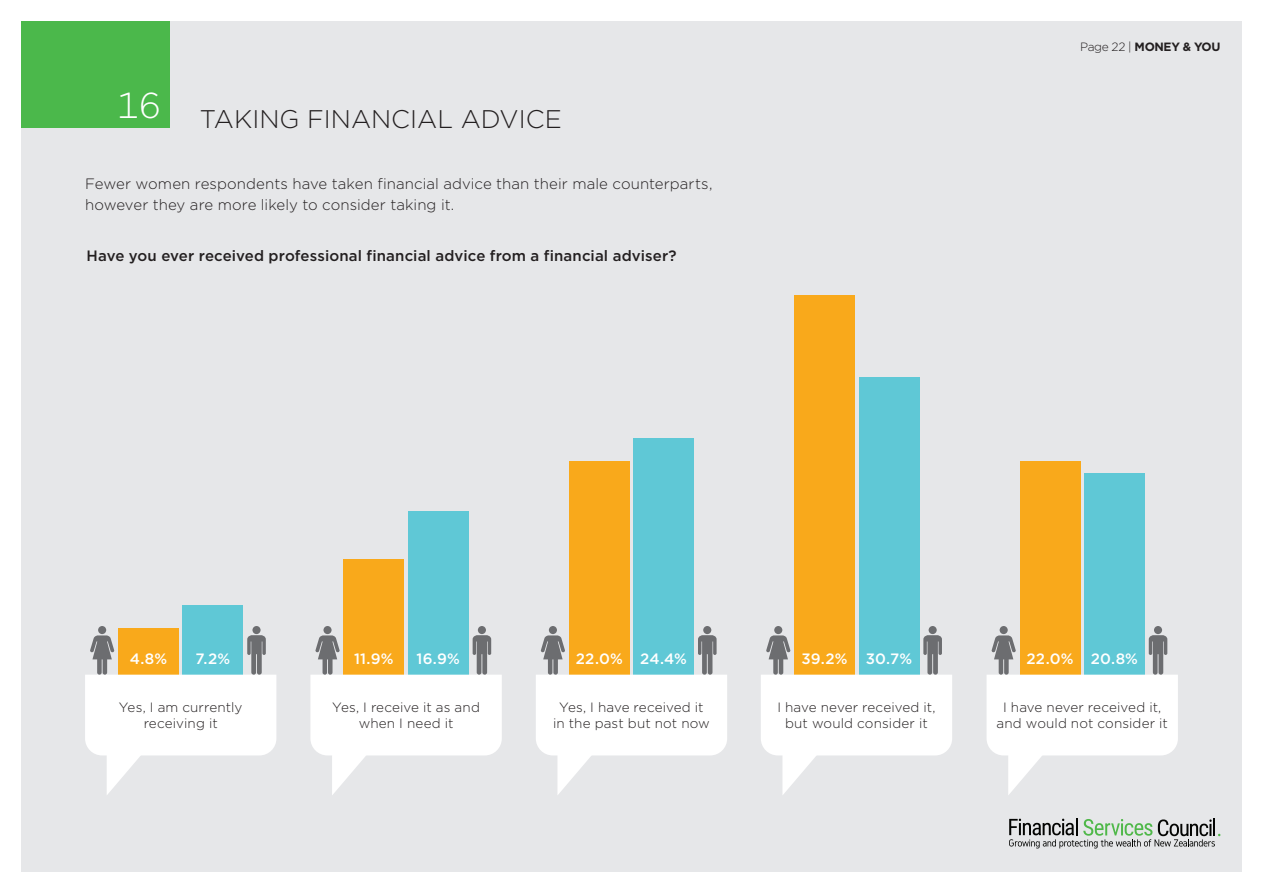
<style>
.page{position:relative;width:1263px;height:893px;background:#fff}
.page>*{position:absolute;margin:0;border:0;box-sizing:border-box;transform-origin:0 0}
.t1{font:300 25.5px "Gotham";color:#231f20}
.t2{font:300 15px/21px "Gotham";letter-spacing:.005em;color:#231f20}
.t3{font:500 15px "Gotham";letter-spacing:.005em;color:#231f20}
.t4{font:500 15px "Gotham";letter-spacing:.005em;color:#fff}
.t5{font:300 13.5px/16.5px "Gotham";letter-spacing:.005em;color:#231f20;text-align:center}
.t6{font:700 12px "Gotham";letter-spacing:-.03em;color:#231f20}
.s1{font-weight:300}
</style>
<div class="page">
<div style="left:21px;top:21px;width:1221px;height:851px;background:#e6e7e9"></div>
<div style="left:183px;top:605px;width:60px;height:70px;background:#5fc8d6"></div>
<div style="left:408px;top:511px;width:60px;height:164px;background:#5fc8d6"></div>
<div style="left:344px;top:559px;width:60px;height:116px;background:#f9a91b"></div>
<div style="left:634px;top:438px;width:60px;height:237px;background:#5fc8d6"></div>
<div style="left:569px;top:461px;width:60px;height:214px;background:#f9a91b"></div>
<div style="left:859px;top:377px;width:60px;height:298px;background:#5fc8d6"></div>
<div style="left:795px;top:295px;width:60px;height:380px;background:#f9a91b"></div>
<div style="left:1084px;top:473px;width:60px;height:202px;background:#5fc8d6"></div>
<div style="left:1020px;top:461px;width:60px;height:214px;background:#f9a91b"></div>
<div style="left:118px;top:628px;width:61px;height:47px;background:#f9a91b"></div>
<div style="left:21px;top:21px;width:149px;height:107px;background:#4bb84b"></div>
<div style="left:98px;top:626px;width:8px;height:8px;background:#6c6d70;border-radius:50%"></div>
<div style="left:323px;top:626px;width:9px;height:8px;background:#6c6d70;border-radius:50%"></div>
<div style="left:549px;top:626px;width:8px;height:8px;background:#6c6d70;border-radius:50%"></div>
<div style="left:774px;top:626px;width:8px;height:8px;background:#6c6d70;border-radius:50%"></div>
<div style="left:1000px;top:626px;width:8px;height:8px;background:#6c6d70;border-radius:50%"></div>
<div style="left:252px;top:626px;width:9px;height:8px;background:#6c6d70;border-radius:50%"></div>
<svg style="left:85px;top:635px;width:191px;height:160px"></svg>
<div style="left:478px;top:626px;width:8px;height:8px;background:#6c6d70;border-radius:50%"></div>
<svg style="left:310px;top:635px;width:192px;height:160px"></svg>
<div style="left:703px;top:626px;width:8px;height:8px;background:#6c6d70;border-radius:50%"></div>
<svg style="left:536px;top:635px;width:191px;height:160px"></svg>
<div style="left:929px;top:626px;width:8px;height:8px;background:#6c6d70;border-radius:50%"></div>
<svg style="left:761px;top:635px;width:191px;height:160px"></svg>
<div style="left:1154px;top:626px;width:8px;height:8px;background:#6c6d70;border-radius:50%"></div>
<svg style="left:987px;top:635px;width:191px;height:160px"></svg>
<svg style="left:1009px;top:818px;width:211px;height:30px"></svg>
<h1 class="t1" style="left:117px;top:102px;width:446px"><sup>16</sup> TAKING FINANCIAL ADVICE</h1>
<p class="t2" style="left:85px;top:173px;width:629px">Fewer women respondents have taken financial advice than their male counterparts, however they are more likely to consider taking it.</p>
<p class="t3" style="left:86px;top:246px;width:591px">Have you ever received professional financial advice from a financial adviser?</p>
<p class="t6" style="left:1080px;top:40px;width:142px"><span class="s1">Page 22 |</span> MONEY &amp; YOU</p>
<p class="t4" style="left:130px;top:649px;width:39px">4.8%</p>
<p class="t4" style="left:196px;top:649px;width:36px">7.2%</p>
<p class="t4" style="left:354px;top:649px;width:41px">11.9%</p>
<p class="t4" style="left:416px;top:649px;width:45px">16.9%</p>
<p class="t4" style="left:576px;top:649px;width:113px">22.0% 24.4%</p>
<p class="t4" style="left:802px;top:649px;width:112px">39.2% 30.7%</p>
<p class="t4" style="left:1026px;top:649px;width:113px">22.0% 20.8%</p>
<p class="t5" style="left:119px;top:698px;width:125px">Yes, I am currently receiving it</p>
<p class="t5" style="left:332px;top:698px;width:149px">Yes, I receive it as and when I need it</p>
<p class="t5" style="left:553px;top:698px;width:158px">Yes, I have received it in the past but not now</p>
<p class="t5" style="left:777px;top:698px;width:160px">I have never received it, but would consider it</p>
<p class="t5" style="left:996px;top:698px;width:173px">I have never received it, and would not consider it</p>
</div>
